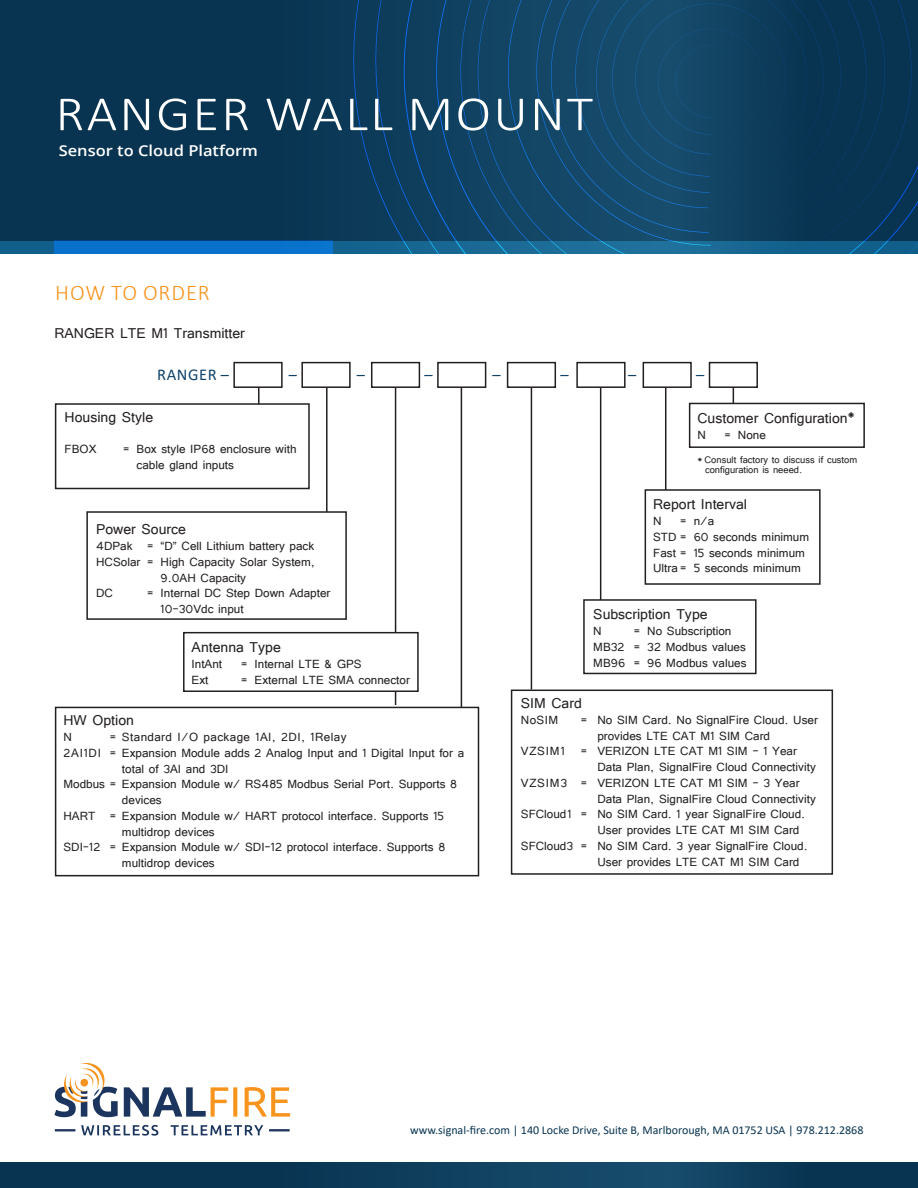
<style>
.page{position:relative;width:918px;height:1188px;background:#fff}
.page>*{position:absolute;margin:0;border:0;box-sizing:border-box;transform-origin:0 0}
.t1{font:300 49.5px "Calibri";letter-spacing:.04em;color:#fff;scale:1.1 1}
.t2{font:300 22.5px "Calibri";letter-spacing:.04em;color:#f7931d}
.Subhead_Line{font:18px "Tunga";color:#231f20}
.Headline{font:16.5px "Calibri";letter-spacing:.04em;color:#0f436b}
.Content_Body{font:15px/15.8px "Tunga";color:#231f20}
.Content_Body-2{font:15px "Tunga";letter-spacing:.025em;color:#231f20}
.t3{font:600 15px "Open Sans";color:#fff;scale:1.1 1}
.t4{font:12px "Calibri";color:#083451}
.Content_Body-3{font:12px/10.5px "Tunga";color:#231f20}
</style>
<div class="page">
<div style="left:0;top:0;width:918px;height:254px;background:#083451"></div>
<div style="left:0;top:241px;width:918px;height:14px;background:#13628c"></div>
<svg style="left:404px;top:0;width:514px;height:255px;fill:#104160"></svg>
<svg style="left:508px;top:0;width:403px;height:255px"></svg>
<svg style="left:536px;top:0;width:349px;height:246px"></svg>
<svg style="left:551px;top:0;width:315px;height:233px;fill:#144767"></svg>
<svg style="left:596px;top:0;width:228px;height:193px;fill:#134564"></svg>
<svg style="left:612px;top:0;width:195px;height:176px"></svg>
<div style="left:54px;top:241px;width:279px;height:14px;background:#0971cb"></div>
<svg style="left:54px;top:1063px;width:236px;height:54px"></svg>
<svg style="left:81px;top:1125px;width:182px;height:11px"></svg>
<hr style="left:55px;top:1129px;width:20px;height:2px;background:#1c355e">
<hr style="left:269px;top:1129px;width:21px;height:2px;background:#1c355e">
<svg style="left:0;top:1162px;width:918px;height:26px;background:#0c3b59"></svg>
<div style="left:301px;top:362px;width:50px;height:26px;border:2px solid #231f20"></div>
<div style="left:507px;top:362px;width:49px;height:26px;border:2px solid #231f20"></div>
<div style="left:233px;top:362px;width:50px;height:26px;border:2px solid #231f20"></div>
<div style="left:371px;top:362px;width:49px;height:26px;border:2px solid #231f20"></div>
<div style="left:576px;top:362px;width:50px;height:26px;border:2px solid #231f20"></div>
<div style="left:437px;top:362px;width:49px;height:26px;border:2px solid #231f20"></div>
<div style="left:643px;top:362px;width:49px;height:26px;border:2px solid #231f20"></div>
<div style="left:709px;top:362px;width:49px;height:26px;border:2px solid #231f20"></div>
<hr style="left:395px;top:388px;width:1px;height:317px;background:#231f20">
<hr style="left:461px;top:388px;width:1px;height:413px;background:#231f20">
<hr style="left:531px;top:388px;width:1px;height:302px;background:#231f20">
<hr style="left:326px;top:388px;width:2px;height:203px;background:#231f20">
<hr style="left:258px;top:388px;width:2px;height:21px;background:#231f20">
<div style="left:511px;top:690px;width:322px;height:185px;border:2px solid #231f20"></div>
<div style="left:87px;top:512px;width:259px;height:107px;background:#fff"></div>
<div style="left:86px;top:511px;width:261px;height:109px;border:2px solid #231f20"></div>
<div style="left:56px;top:404px;width:253px;height:84px;background:#fff"></div>
<div style="left:55px;top:403px;width:255px;height:86px;border:2px solid #231f20"></div>
<div style="left:183px;top:632px;width:236px;height:60px;border:2px solid #231f20"></div>
<div style="left:55px;top:707px;width:424px;height:169px;border:2px solid #231f20"></div>
<hr style="left:600px;top:388px;width:1px;height:232px;background:#231f20">
<div style="left:584px;top:600px;width:172px;height:73px;background:#fff"></div>
<div style="left:583px;top:599px;width:174px;height:75px;border:2px solid #231f20"></div>
<hr style="left:665px;top:388px;width:1px;height:118px;background:#231f20">
<hr style="left:733px;top:388px;width:1px;height:41px;background:#231f20">
<div style="left:690px;top:403px;width:174px;height:44px;background:#fff"></div>
<div style="left:689px;top:403px;width:176px;height:45px;border:2px solid #231f20"></div>
<div style="left:645px;top:490px;width:175px;height:94px;background:#fff"></div>
<div style="left:645px;top:489px;width:176px;height:96px;border:2px solid #231f20"></div>
<p class="t1" style="left:55px;top:83px;width:490px">RANGER WALL MOUNT</p>
<p class="t3" style="left:59px;top:140px;width:183px">Sensor to Cloud Platform</p>
<p class="t2" style="left:55px;top:278px;width:156px">HOW TO ORDER</p>
<p class="Subhead_Line" style="left:54px;top:321px;width:192px">RANGER LTE M1 Transmitter</p>
<p class="Headline" style="left:157px;top:363px;width:74px">RANGER –</p>
<p class="Headline" style="left:289px;top:363px;width:10px">–</p>
<p class="Headline" style="left:357px;top:363px;width:10px">–</p>
<p class="Headline" style="left:425px;top:363px;width:10px">–</p>
<p class="Headline" style="left:493px;top:363px;width:10px">–</p>
<p class="Headline" style="left:560px;top:363px;width:10px">–</p>
<p class="Headline" style="left:628px;top:363px;width:10px">–</p>
<p class="Headline" style="left:696px;top:363px;width:10px">–</p>
<p class="Subhead_Line" style="left:65px;top:405px;width:90px">Housing Style</p>
<p class="Content_Body" style="left:65px;top:440px;width:33px">FBOX</p>
<p class="Content_Body" style="left:137px;top:440px;width:161px;text-indent:-14px">= Box style IP68 enclosure with cable gland inputs</p>
<p class="Subhead_Line" style="left:96px;top:518px;width:91px">Power Source</p>
<p class="Content_Body" style="left:96px;top:537px;width:220px">4DPak = “D” Cell Lithium battery pack</p>
<p class="Content_Body" style="left:96px;top:553px;width:220px;text-align:center">HCSolar = High Capacity Solar System,<br>9.0AH Capacity</p>
<p class="Content_Body" style="left:96px;top:584px;width:18px">DC</p>
<p class="Content_Body" style="left:161px;top:584px;width:171px;text-indent:-14px">= Internal DC Step Down Adapter<br>10-30Vdc input</p>
<p class="Subhead_Line" style="left:192px;top:635px;width:91px">Antenna Type</p>
<p class="Content_Body" style="left:192px;top:655px;width:32px">IntAnt</p>
<p class="Content_Body" style="left:241px;top:655px;width:122px">= Internal LTE &amp; GPS</p>
<p class="Content_Body" style="left:192px;top:670px;width:18px">Ext</p>
<p class="Content_Body" style="left:241px;top:670px;width:170px">= External LTE SMA connector</p>
<p class="Subhead_Line" style="left:63px;top:709px;width:72px">HW Option</p>
<p class="Content_Body" style="left:63px;top:728px;width:10px">N</p>
<p class="Content_Body-2" style="left:110px;top:727px;width:238px">= Standard I/O package 1AI, 2DI, 1Relay</p>
<p class="Content_Body" style="left:122px;top:744px;width:344px;text-indent:-58px">2AI1DI = Expansion Module adds 2 Analog Input and 1 Digital Input for a total of 3AI and 3DI</p>
<p class="Content_Body" style="left:122px;top:775px;width:337px;text-indent:-58px">Modbus = Expansion Module w/ RS485 Modbus Serial Port. Supports 8 devices</p>
<p class="Content_Body" style="left:122px;top:807px;width:324px;text-indent:-58px">HART = Expansion Module w/ HART protocol interface. Supports 15 multidrop devices</p>
<p class="Content_Body" style="left:122px;top:838px;width:325px;text-indent:-58px">SDI-12 = Expansion Module w/ SDI-12 protocol interface. Supports 8 multidrop devices</p>
<p class="Subhead_Line" style="left:697px;top:406px;width:159px">Customer Configuration*</p>
<p class="Content_Body" style="left:697px;top:425px;width:70px">N = None</p>
<p class="Content_Body-3" style="left:705px;top:453px;width:154px;text-indent:-8px">* Consult factory to discuss if custom configuration is neeed.</p>
<p class="Subhead_Line" style="left:653px;top:493px;width:95px">Report Interval</p>
<p class="Content_Body" style="left:653px;top:512px;width:62px">N = n/a</p>
<p class="Content_Body" style="left:653px;top:528px;width:158px">STD = 60 seconds minimum</p>
<p class="Content_Body" style="left:653px;top:544px;width:153px">Fast = 15 seconds minimum</p>
<p class="Content_Body" style="left:653px;top:559px;width:149px">Ultra = 5 seconds minimum</p>
<p class="Subhead_Line" style="left:593px;top:603px;width:116px">Subscription Type</p>
<p class="Content_Body" style="left:593px;top:622px;width:10px">N</p>
<p class="Content_Body" style="left:634px;top:622px;width:99px">= No Subscription</p>
<p class="Content_Body" style="left:593px;top:638px;width:154px">MB32 = 32 Modbus values</p>
<p class="Content_Body" style="left:593px;top:654px;width:155px">MB96 = 96 Modbus values</p>
<p class="Subhead_Line" style="left:521px;top:691px;width:63px">SIM Card</p>
<p class="Content_Body" style="left:521px;top:711px;width:39px">NoSIM</p>
<p class="Content_Body" style="left:597px;top:711px;width:222px;text-indent:-16px">= No SIM Card. No SignalFire Cloud. User provides LTE CAT M1 SIM Card</p>
<p class="Content_Body" style="left:597px;top:742px;width:220px;text-indent:-76px">VZSIM1 = VERIZON LTE CAT M1 SIM - 1 Year<br>Data Plan, SignalFire Cloud Connectivity</p>
<p class="Content_Body" style="left:597px;top:774px;width:220px;text-indent:-76px">VZSIM3 = VERIZON LTE CAT M1 SIM - 3 Year<br>Data Plan, SignalFire Cloud Connectivity</p>
<p class="Content_Body" style="left:597px;top:805px;width:209px;text-indent:-76px">SFCloud1 = No SIM Card. 1 year SignalFire Cloud.<br>User provides LTE CAT M1 SIM Card</p>
<p class="Content_Body" style="left:597px;top:837px;width:212px;text-indent:-76px">SFCloud3 = No SIM Card. 3 year SignalFire Cloud.<br>User provides LTE CAT M1 SIM Card</p>
<p class="t4" style="left:410px;top:1122px;width:455px">www.signal-fire.com | 140 Locke Drive, Suite B, Marlborough, MA 01752 USA | 978.212.2868</p>
</div>
